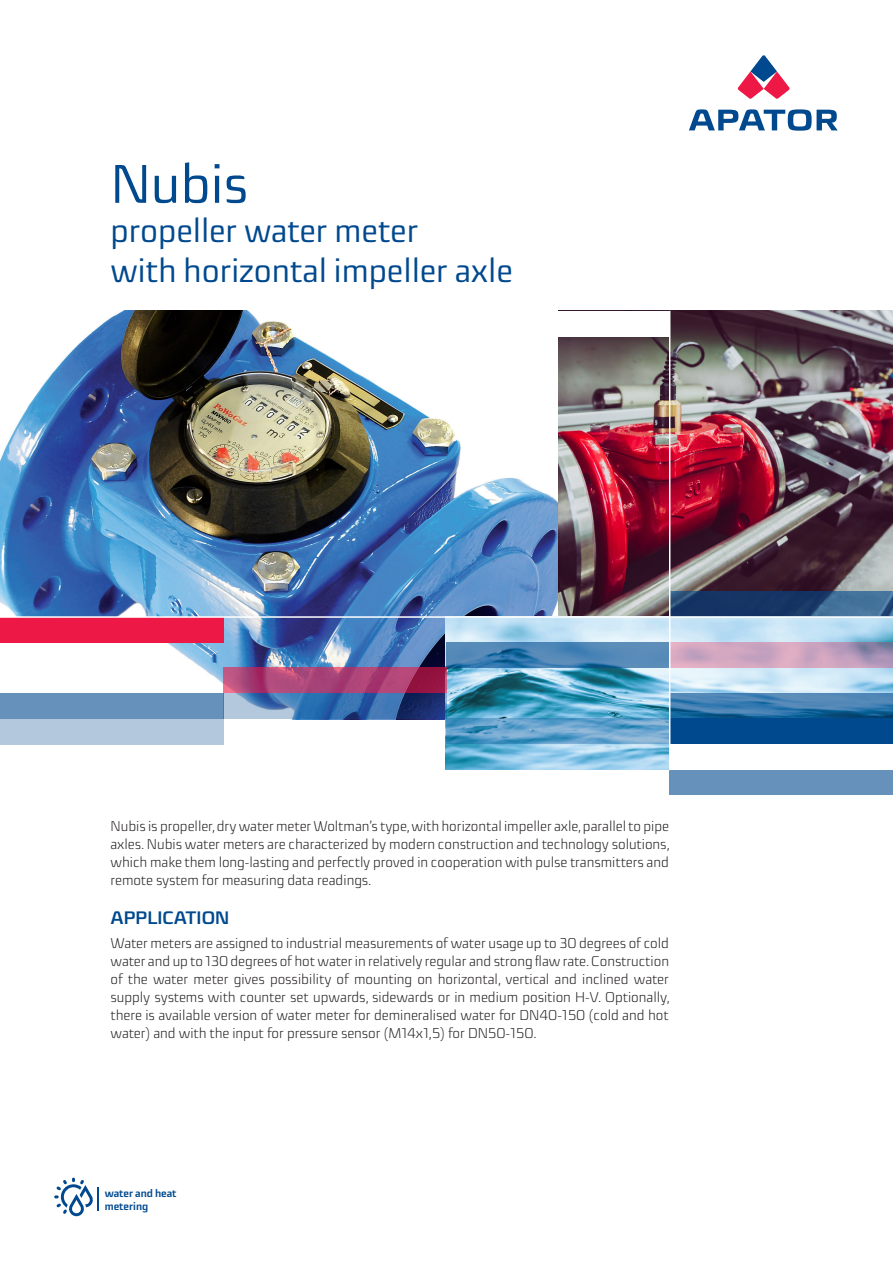
<style>
.page{position:relative;width:893px;height:1263px;background:#fff}
.page>*{position:absolute;margin:0;border:0;box-sizing:border-box;transform-origin:0 0}
.t1{font:54px "Sica";color:#01498e}
.t2{font:33px "Sica";color:#01498e}
.t3{font:700 18px "Sica";color:#01498e}
.t4{font:300 14.1px/18px "Sica";color:#231f20;text-align:justify}
.t5{font:700 10.8px "Sica";color:#01498e}
</style>
<div class="page">
<svg style="left:738px;top:55px;width:52px;height:44px"></svg>
<svg style="left:689px;top:109px;width:149px;height:22px"></svg>
<img style="left:0;top:311px;width:558px;height:408px">
<img style="left:558px;top:311px;width:335px;height:331px">
<img style="left:446px;top:618px;width:446px;height:151px">
<svg style="left:54px;top:1177px;width:45px;height:39px"></svg>
<div style="left:446px;top:311px;width:224px;height:25px;background:#fff"></div>
<div style="left:670px;top:769px;width:223px;height:26px;background:#6691bb"></div>
<svg style="left:446px;top:718px;width:223px;height:26px;background:#60a0ca"></svg>
<svg style="left:446px;top:642px;width:223px;height:26px;background:#4882b3"></svg>
<svg style="left:670px;top:642px;width:223px;height:26px;background:#c6a1bd"></svg>
<svg style="left:670px;top:591px;width:223px;height:25px;background:#254977"></svg>
<svg style="left:223px;top:693px;width:223px;height:25px;background:#4571a8"></svg>
<svg style="left:670px;top:693px;width:223px;height:25px;background:#3978aa"></svg>
<svg style="left:223px;top:667px;width:223px;height:26px;background:#ab3d6f"></svg>
<div style="left:0;top:693px;width:223px;height:25px;background:#6691bb"></div>
<div style="left:0;top:719px;width:223px;height:26px;background:#b3c8dd"></div>
<div style="left:670px;top:744px;width:223px;height:25px;background:#fff"></div>
<div style="left:670px;top:718px;width:223px;height:26px;background:#01498e"></div>
<div style="left:0;top:617px;width:223px;height:25px;background:#ed1845"></div>
<hr style="left:669px;top:311px;width:1px;height:459px;background:#fff">
<hr style="left:0;top:616px;width:893px;height:2px;background:#fff">
<p class="t1" style="left:111px;top:145px;width:139px">Nubis</p>
<p class="t2" style="left:111px;top:207px;width:309px">propeller water meter</p>
<p class="t2" style="left:111px;top:247px;width:404px">with horizontal impeller axle</p>
<p class="t4" style="left:111px;top:817px;width:561px">Nubis is propeller, dry water meter Woltman’s type, with horizontal impeller axle, parallel to pipe axles. Nubis water meters are characterized by modern construction and technology solutions, which make them long-lasting and perfectly proved in cooperation with pulse transmitters and remote system for measuring data readings.</p>
<p class="t3" style="left:111px;top:904px;width:120px">APPLICATION</p>
<p class="t4" style="left:111px;top:934px;width:561px">Water meters are assigned to industrial measurements of water usage up to 30 degrees of cold water and up to 130 degrees of hot water in relatively regular and strong flaw rate. Construction of the water meter gives possibility of mounting on horizontal, vertical and inclined water supply systems with counter set upwards, sidewards or in medium position H-V. Optionally, there is available version of water meter for demineralised water for DN40-150 (cold and hot water) and with the input for pressure sensor (M14x1,5) for DN50-150.</p>
<p class="t5" style="left:105px;top:1185px;width:73px">water and heat</p>
<p class="t5" style="left:105px;top:1198px;width:45px">metering</p>
</div>
